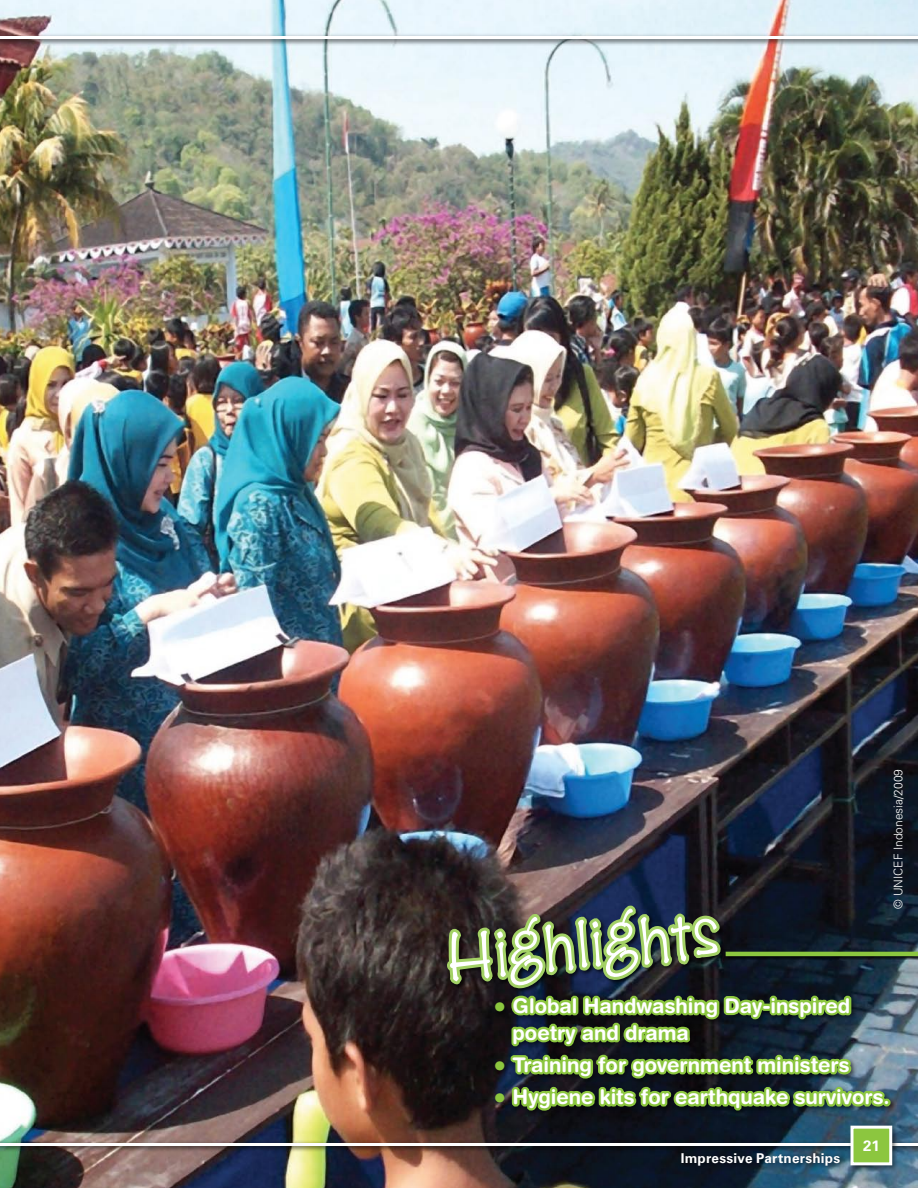
<style>
.page{position:relative;width:918px;height:1188px;background:#fff}
.page>*{position:absolute;margin:0;border:0;box-sizing:border-box;transform-origin:0 0}
.t1{font:70.35px "Zipty Do Std";color:#fff}
.t2{font:700 20.25px/27px "Helvetica Rounded LT Std";color:#fff}
.t3{font:700 15px "Univers LT Std";color:#fff}
.t4{font:700 13.5px "Univers LT Std";letter-spacing:.02em;color:#fff}
.t5{font:300 12px "Univers LT Std";color:#fff}
.s1{font-size:25.5px;color:#8cc63f}
</style>
<div class="page">
<img style="left:0;top:0;width:918px;height:1188px">
<div style="left:0;top:33px;width:918px;height:13px;background:#000;opacity:.75"></div>
<hr style="left:0;top:36px;width:918px;height:3px;background:#fff">
<div style="left:0;top:1140px;width:918px;height:13px;background:#000;opacity:.75"></div>
<hr style="left:0;top:1143px;width:918px;height:3px;background:#fff">
<div style="left:493px;top:993px;width:404px;height:124px;background:#000;opacity:.6"></div>
<div style="left:883px;top:1099px;width:8px;height:7px;border:5px solid #8cc63f;border-radius:50%"></div>
<img style="left:445px;top:772px;width:442px;height:416px">
<div style="left:726px;top:952px;width:192px;height:8px;background:#000;opacity:.75"></div>
<hr style="left:726px;top:952px;width:192px;height:4px;background:#8cc63f">
<div style="left:848px;top:1124px;width:51px;height:48px;background:#000;opacity:.5"></div>
<div style="left:852px;top:1127px;width:39px;height:37px;background:#8cc63f"></div>
<div style="left:850px;top:1126px;width:42px;height:39px;border:3px solid #fff"></div>
<div style="left:678px;top:1149px;width:170px;height:25px;background:#000;opacity:.75"></div>
<h1 class="t1" style="left:443px;top:916px;width:274px;rotate:-5deg">Highlights</h1>
<p class="t5" style="left:891px;top:909px;width:142px;rotate:-90deg">© UNICEF Indonesia/2009</p>
<p class="t2" style="left:513px;top:992px;width:339px;text-indent:-19px"><span class="s1">•</span> Global Handwashing Day-inspired poetry and drama</p>
<p class="t2" style="left:494px;top:1051px;width:358px"><span class="s1">•</span> Training for government ministers</p>
<p class="t2" style="left:494px;top:1083px;width:398px"><span class="s1">•</span> Hygiene kits for earthquake survivors.</p>
<p class="t4" style="left:681px;top:1150px;width:161px">Impressive Partnerships</p>
<p class="t3" style="left:863px;top:1137px;width:18px">21</p>
</div>
